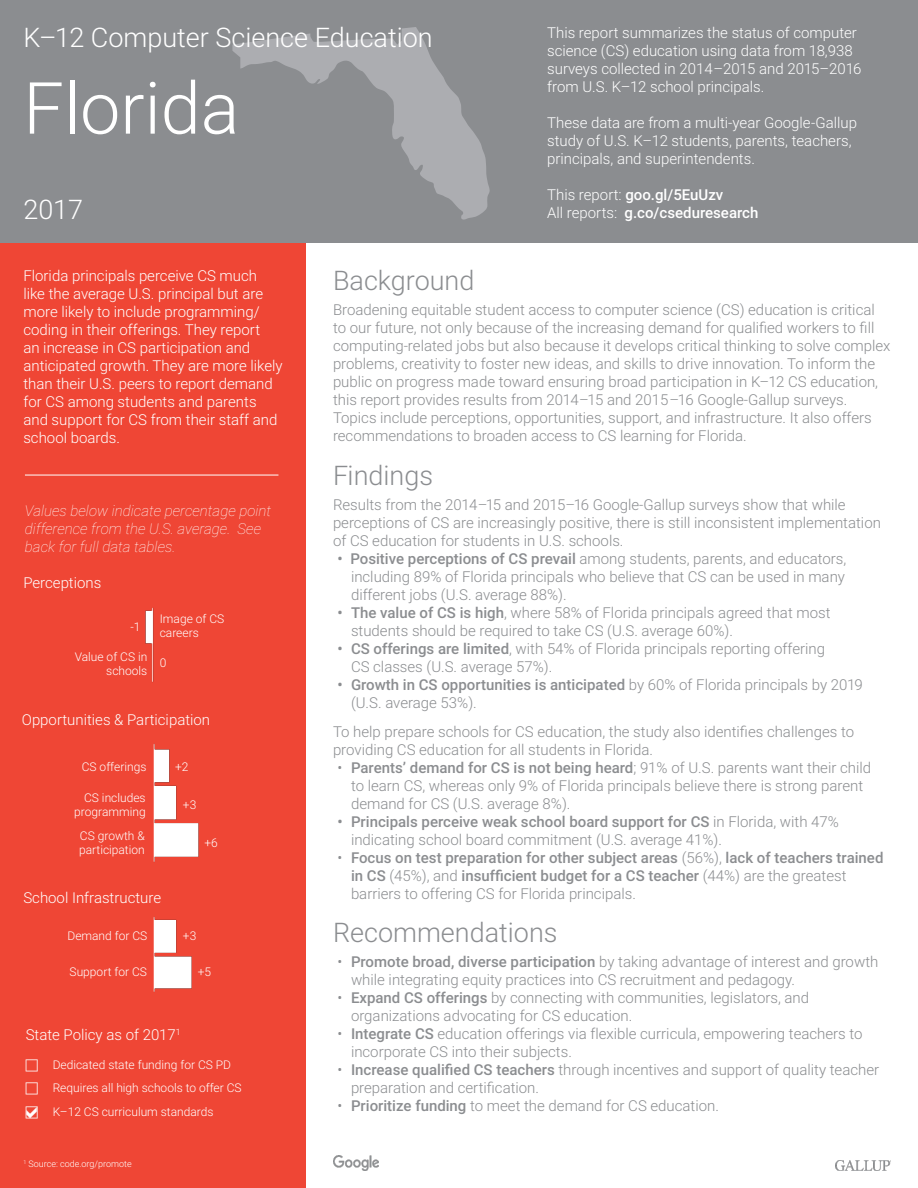
<style>
.page{position:relative;width:918px;height:1188px;background:#fff}
.page>*{position:absolute;margin:0;border:0;box-sizing:border-box;transform-origin:0 0}
.t1{font:300 72px "Roboto";color:#fff}
.t2{font:300 27px "Roboto";color:#8b8d90}
.t3{font:300 27px "Roboto";color:#fff}
.t4{font:300 15px/18px "Roboto";color:#8b8d90}
.t5{font:300 15px/18px "Roboto";color:#fff}
.t6{font:500 15px/18px "Roboto";color:#8b8d90}
.t7{font:italic 100 15px/18px "Roboto";color:#fff}
.t8{font:500 15px "Roboto";color:#fff}
.t9{font:300 12px/14.4px "Roboto";color:#fff;text-align:right}
.t10{font:300 9px "Roboto";color:#fff}
.s1{font-weight:300}
.s2{font-weight:500}
</style>
<div class="page">
<div style="left:0;top:0;width:306px;height:1188px;background:#ef4635"></div>
<div style="left:0;top:0;width:918px;height:243px;background:#8b8d90"></div>
<img style="left:836px;top:1160px;width:55px;height:10px">
<img style="left:333px;top:1156px;width:46px;height:14px">
<svg style="left:232px;top:27px;width:258px;height:193px"></svg>
<hr style="left:25px;top:475px;width:253px;height:1px;background:#fff">
<img style="left:153px;top:743px;width:46px;height:119px">
<img style="left:145px;top:607px;width:9px;height:75px">
<img style="left:153px;top:916px;width:39px;height:76px">
<p class="t3" style="left:23px;top:19px;width:411px">K–12 Computer Science Education</p>
<p class="t1" style="left:23px;top:58px;width:217px">Florida</p>
<p class="t3" style="left:23px;top:191px;width:61px">2017</p>
<p class="t5" style="left:547px;top:23px;width:316px">This report summarizes the status of computer science (CS) education using data from 18,938 surveys collected in 2014–2015 and 2015–2016 from U.S. K–12 school principals.</p>
<p class="t5" style="left:547px;top:113px;width:311px">These data are from a multi-year Google-Gallup study of U.S. K–12 students, parents, teachers, principals, and superintendents.</p>
<p class="t8" style="left:547px;top:184px;width:178px"><span class="s1">This report:</span> goo.gl/5EuUzv</p>
<p class="t8" style="left:547px;top:202px;width:213px"><span class="s1">All reports:</span> g.co/cseduresearch</p>
<p class="t5" style="left:23px;top:266px;width:261px">Florida principals perceive CS much<br>like the average U.S. principal but are more likely to include programming/ coding in their offerings. They report<br>an increase in CS participation and anticipated growth. They are more likely than their U.S. peers to report demand for CS among students and parents and support for CS from their staff and school boards.</p>
<p class="t7" style="left:25px;top:501px;width:248px">Values below indicate percentage point difference from the U.S. average. See back for full data tables.</p>
<p class="t5" style="left:23px;top:573px;width:79px">Perceptions</p>
<p class="t9" style="left:130px;top:619px;width:12px">-1</p>
<p class="t9" style="left:75px;top:649px;width:74px">Value of CS in schools</p>
<p class="t9" style="left:160px;top:611px;width:66px;text-align:left">Image of CS careers</p>
<p class="t9" style="left:160px;top:655px;width:8px">0</p>
<p class="t5" style="left:22px;top:710px;width:190px">Opportunities &amp; Participation</p>
<p class="t9" style="left:82px;top:759px;width:66px">CS offerings</p>
<p class="t9" style="left:175px;top:759px;width:15px">+2</p>
<p class="t9" style="left:183px;top:797px;width:15px">+3</p>
<p class="t9" style="left:74px;top:790px;width:73px">CS includes programming</p>
<p class="t9" style="left:79px;top:828px;width:67px;text-align:left">CS growth &amp; participation</p>
<p class="t9" style="left:204px;top:835px;width:15px">+6</p>
<p class="t5" style="left:23px;top:888px;width:139px">School Infrastructure</p>
<p class="t9" style="left:68px;top:928px;width:81px">Demand for CS</p>
<p class="t9" style="left:70px;top:964px;width:79px">Support for CS</p>
<p class="t9" style="left:198px;top:964px;width:15px">+5</p>
<p class="t9" style="left:183px;top:928px;width:15px">+3</p>
<p class="t5" style="left:26px;top:1025px;width:157px">State Policy as of 2017<sup>1</sup></p>
<p class="t9" style="left:53px;top:1057px;width:180px">Dedicated state funding for CS PD</p>
<p class="t9" style="left:53px;top:1081px;width:190px">Requires all high schools to offer CS</p>
<p class="t9" style="left:53px;top:1104px;width:162px">K–12 CS curriculum standards</p>
<p class="t10" style="left:23px;top:1158px;width:110px"><sup>1</sup> Source: code.org/promote</p>
<p class="t2" style="left:333px;top:262px;width:143px">Background</p>
<p class="t4" style="left:333px;top:301px;width:559px">Broadening equitable student access to computer science (CS) education is critical to our future, not only because of the increasing demand for qualified workers to fill computing-related jobs but also because it develops critical thinking to solve complex problems, creativity to foster new ideas, and skills to drive innovation. To inform the public on progress made toward ensuring broad participation in K–12 CS education, this report provides results from 2014–15 and 2015–16 Google-Gallup surveys.<br>Topics include perceptions, opportunities, support, and infrastructure. It also offers recommendations to broaden access to CS learning for Florida.</p>
<p class="t2" style="left:333px;top:456px;width:102px">Findings</p>
<p class="t4" style="left:333px;top:495px;width:549px">Results from the 2014–15 and 2015–16 Google-Gallup surveys show that while perceptions of CS are increasingly positive, there is still inconsistent implementation of CS education for students in U.S. schools.</p>
<p class="t4" style="left:351px;top:549px;width:497px;text-align:justify;text-indent:-14px"><span class="s2">• Positive perceptions of CS prevail</span> among students, parents, and educators, including 89% of Florida principals who believe that CS can be used in many different jobs (U.S. average 88%).</p>
<p class="t4" style="left:351px;top:603px;width:481px;text-indent:-14px"><span class="s2">• The value of CS is high</span>, where 58% of Florida principals agreed that most students should be required to take CS (U.S. average 60%).</p>
<p class="t4" style="left:351px;top:639px;width:476px;text-indent:-14px"><span class="s2">• CS offerings are limited</span>, with 54% of Florida principals reporting offering<br>CS classes (U.S. average 57%).</p>
<p class="t4" style="left:351px;top:675px;width:513px;text-indent:-14px"><span class="s2">• Growth in CS opportunities is anticipated</span> by 60% of Florida principals by 2019 (U.S. average 53%).</p>
<p class="t4" style="left:333px;top:722px;width:523px">To help prepare schools for CS education, the study also identifies challenges to providing CS education for all students in Florida.</p>
<p class="t4" style="left:351px;top:758px;width:522px;text-indent:-14px">• <span class="s2">Parents’ demand for CS is not being heard</span>; 91% of U.S. parents want their child to learn CS, whereas only 9% of Florida principals believe there is strong parent demand for CS (U.S. average 8%).</p>
<p class="t4" style="left:351px;top:812px;width:489px;text-indent:-14px"><span class="s2">• Principals perceive weak school board support for CS</span> in Florida, with 47% indicating school board commitment (U.S. average 41%).</p>
<p class="t6" style="left:351px;top:848px;width:534px;text-indent:-14px"><span class="s1">•</span> Focus on test preparation for other subject areas <span class="s1">(56%),</span> lack of teachers trained in CS <span class="s1">(45%), and</span> insufficient budget for a CS teacher <span class="s1">(44%) are the greatest barriers to offering CS for Florida principals.</span></p>
<p class="t2" style="left:333px;top:913px;width:226px">Recommendations</p>
<p class="t4" style="left:351px;top:952px;width:529px;text-indent:-14px">• <span class="s2">Promote broad, diverse participation</span> by taking advantage of interest and growth while integrating equity practices into CS recruitment and pedagogy.</p>
<p class="t4" style="left:351px;top:988px;width:460px;text-indent:-14px">• <span class="s2">Expand CS offerings</span> by connecting with communities, legislators, and organizations advocating for CS education.</p>
<p class="t4" style="left:351px;top:1024px;width:513px;text-indent:-14px">• <span class="s2">Integrate CS</span> education offerings via flexible curricula, empowering teachers to incorporate CS into their subjects.</p>
<p class="t4" style="left:351px;top:1060px;width:530px;text-indent:-14px">• <span class="s2">Increase qualified CS teachers</span> through incentives and support of quality teacher preparation and certification.</p>
<p class="t4" style="left:338px;top:1096px;width:383px">• <span class="s2">Prioritize funding</span> to meet the demand for CS education.</p>
</div>
